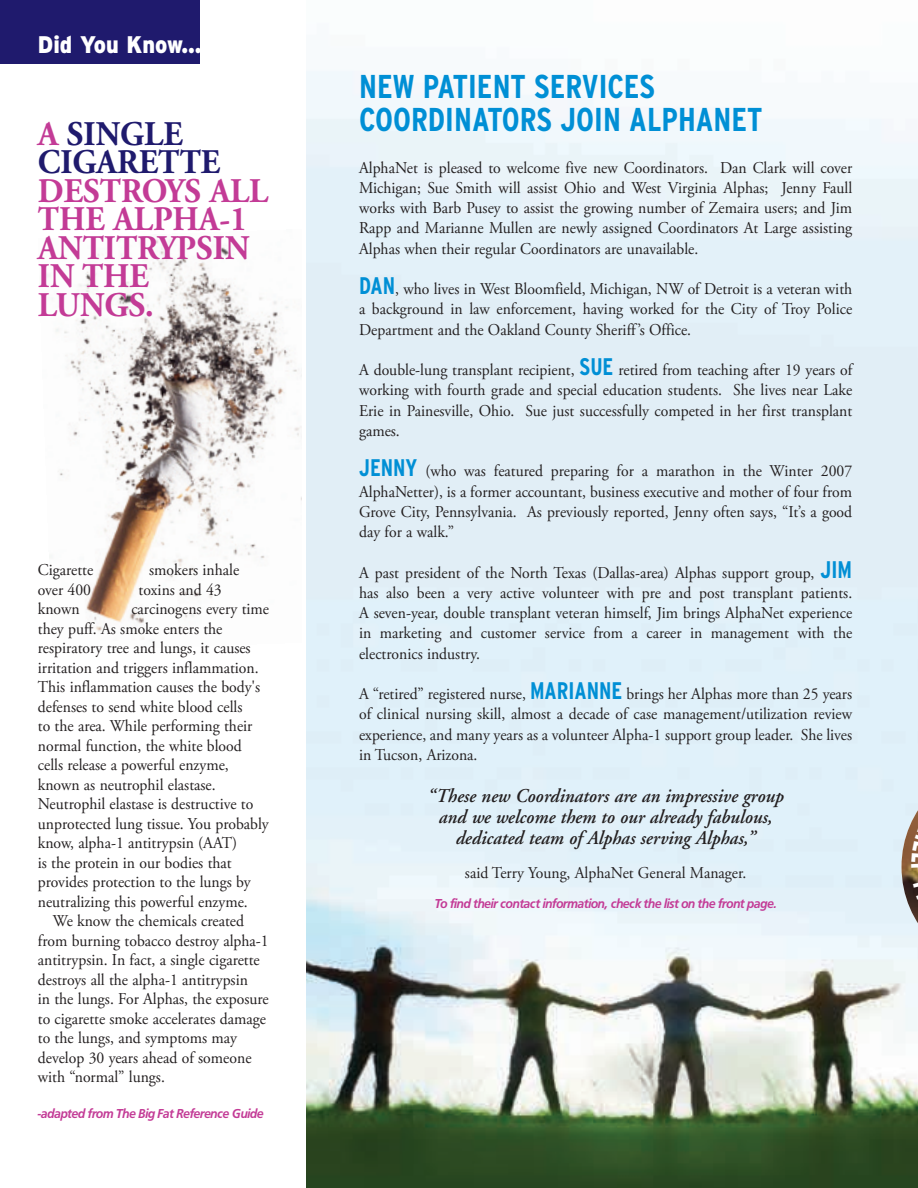
<style>
.page{position:relative;width:918px;height:1188px;background:#fff}
.page>*{position:absolute;margin:0;border:0;box-sizing:border-box;transform-origin:0 0}
.t1{font:700 34.5px/28.5px "Adobe Garamond Pro";color:#c33b96;scale:.95 1}
.t2{font:700 34.5px/28.5px "Adobe Garamond Pro";color:#1f1a6d;scale:.95 1}
.t3{font:700 condensed 33px/33px "Interstate";color:#008fd5}
.t4{font:900 24px "Interstate";color:#fff;scale:.9 1}
.t5{font:italic 600 19.5px/21px "Adobe Garamond";color:#231f20;text-align:center;scale:.95 1}
.t6{font:16.5px/20.2px "Adobe Garamond Pro";color:#231f20;text-align:justify;scale:.95 1}
.t7{font:13.5px "Frutiger Bld Itlic";letter-spacing:-.05em;color:#c33b96;scale:.95 1}
.s1{color:#c33b96}
.s2{font-family:"Interstate";font-weight:700;font-stretch:condensed;font-size:24px;color:#008fd5}
</style>
<div class="page">
<img style="left:306px;top:71px;width:612px;height:1117px">
<img style="left:47px;top:240px;width:255px;height:400px">
<div style="left:0;top:0;width:200px;height:63px;background:#1f1a6d"></div>
<svg style="left:902px;top:762px;width:16px;height:210px"></svg>
<img style="left:902px;top:810px;width:16px;height:113px">
<h3 class="t4" style="left:38px;top:31px;width:184px">Did You Know...</h3>
<h1 class="t2" style="left:38px;top:123px;width:194px"><span class="s1">A</span> SINGLE<br>CIGARETTE</h1>
<h1 class="t1" style="left:38px;top:180px;width:244px">DESTROYS ALL<br>THE ALPHA-1<br>ANTITRYPSIN<br>IN THE<br>LUNGS.</h1>
<p class="t6" style="left:38px;top:561px;width:60px">Cigarette</p>
<p class="t6" style="left:149px;top:561px;width:96px">smokers inhale</p>
<p class="t6" style="left:38px;top:581px;width:58px">over 400</p>
<p class="t6" style="left:139px;top:581px;width:89px">toxins and 43</p>
<p class="t6" style="left:38px;top:600px;width:45px">known</p>
<p class="t6" style="left:131px;top:600px;width:147px">carcinogens every time</p>
<p class="t6" style="left:38px;top:620px;width:196px">they puff. As smoke enters the</p>
<p class="t6" style="left:38px;top:639px;width:226px">respiratory tree and lungs, it causes</p>
<p class="t6" style="left:38px;top:659px;width:234px">irritation and triggers inflammation.</p>
<p class="t6" style="left:38px;top:678px;width:236px">This inflammation causes the body's</p>
<p class="t6" style="left:38px;top:698px;width:217px">defenses to send white blood cells</p>
<p class="t6" style="left:38px;top:717px;width:227px">to the area. While performing their</p>
<p class="t6" style="left:38px;top:737px;width:216px">normal function, the white blood</p>
<p class="t6" style="left:38px;top:756px;width:203px">cells release a powerful enzyme,</p>
<p class="t6" style="left:38px;top:776px;width:189px">known as neutrophil elastase.</p>
<p class="t6" style="left:38px;top:795px;width:228px">Neutrophil elastase is destructive to</p>
<p class="t6" style="left:38px;top:815px;width:245px">unprotected lung tissue. You probably</p>
<p class="t6" style="left:38px;top:834px;width:211px">know, alpha-1 antitrypsin (AAT)</p>
<p class="t6" style="left:38px;top:854px;width:206px">is the protein in our bodies that</p>
<p class="t6" style="left:38px;top:873px;width:226px">provides protection to the lungs by</p>
<p class="t6" style="left:38px;top:893px;width:223px">neutralizing this powerful enzyme.</p>
<p class="t6" style="left:53px;top:912px;width:203px">We know the chemicals created</p>
<p class="t6" style="left:38px;top:932px;width:245px">from burning tobacco destroy alpha-1</p>
<p class="t6" style="left:38px;top:951px;width:235px">antitrypsin. In fact, a single cigarette</p>
<p class="t6" style="left:38px;top:971px;width:223px">destroys all the alpha-1 antitrypsin</p>
<p class="t6" style="left:38px;top:990px;width:245px">in the lungs. For Alphas, the exposure</p>
<p class="t6" style="left:38px;top:1010px;width:242px">to cigarette smoke accelerates damage</p>
<p class="t6" style="left:38px;top:1029px;width:211px">to the lungs, and symptoms may</p>
<p class="t6" style="left:38px;top:1049px;width:226px">develop 30 years ahead of someone</p>
<p class="t6" style="left:38px;top:1068px;width:135px">with “normal” lungs.</p>
<p class="t7" style="left:38px;top:1109px;width:239px">-adapted from The Big Fat Reference Guide</p>
<h2 class="t3" style="left:359px;top:71px;width:405px">NEW PATIENT SERVICES<br>COORDINATORS JOIN ALPHANET</h2>
<p class="t6" style="left:359px;top:159px;width:521px">AlphaNet is pleased to welcome five new Coordinators. Dan Clark will cover Michigan; Sue Smith will assist Ohio and West Virginia Alphas; Jenny Faull works with Barb Pusey to assist the growing number of Zemaira users; and Jim Rapp and Marianne Mullen are newly assigned Coordinators At Large assisting Alphas when their regular Coordinators are unavailable.</p>
<p class="t6" style="left:359px;top:280px;width:521px"><span class="s2">DAN</span>, who lives in West Bloomfield, Michigan, NW of Detroit is a veteran with a background in law enforcement, having worked for the City of Troy Police Department and the Oakland County Sheriff’s Office.</p>
<p class="t6" style="left:359px;top:361px;width:521px">A double-lung transplant recipient, <span class="s2">SUE</span> retired from teaching after 19 years of working with fourth grade and special education students. She lives near Lake Erie in Painesville, Ohio. Sue just successfully competed in her first transplant games.</p>
<p class="t6" style="left:359px;top:462px;width:521px"><span class="s2">JENNY</span> (who was featured preparing for a marathon in the Winter 2007<br>AlphaNetter), is a former accountant, business executive and mother of four from Grove City, Pennsylvania. As previously reported, Jenny often says, “It’s a good day for a walk.”</p>
<p class="t6" style="left:359px;top:564px;width:521px">A past president of the North Texas (Dallas-area) Alphas support group, <span class="s2">JIM </span>has also been a very active volunteer with pre and post transplant patients.<br>A seven-year, double transplant veteran himself, Jim brings AlphaNet experience in marketing and customer service from a career in management with the electronics industry.</p>
<p class="t6" style="left:359px;top:685px;width:521px">A “retired” registered nurse, <span class="s2">MARIANNE</span> brings her Alphas more than 25 years of clinical nursing skill, almost a decade of case management/utilization review experience, and many years as a volunteer Alpha-1 support group leader. She lives in Tucson, Arizona.</p>
<p class="t5" style="left:427px;top:787px;width:377px">“These new Coordinators are an impressive group and we welcome them to our already fabulous, dedicated team of Alphas serving Alphas,”</p>
<p class="t6" style="left:465px;top:864px;width:298px">said Terry Young, AlphaNet General Manager.</p>
<p class="t7" style="left:434px;top:899px;width:362px">To find their contact information, check the list on the front page.</p>
</div>
